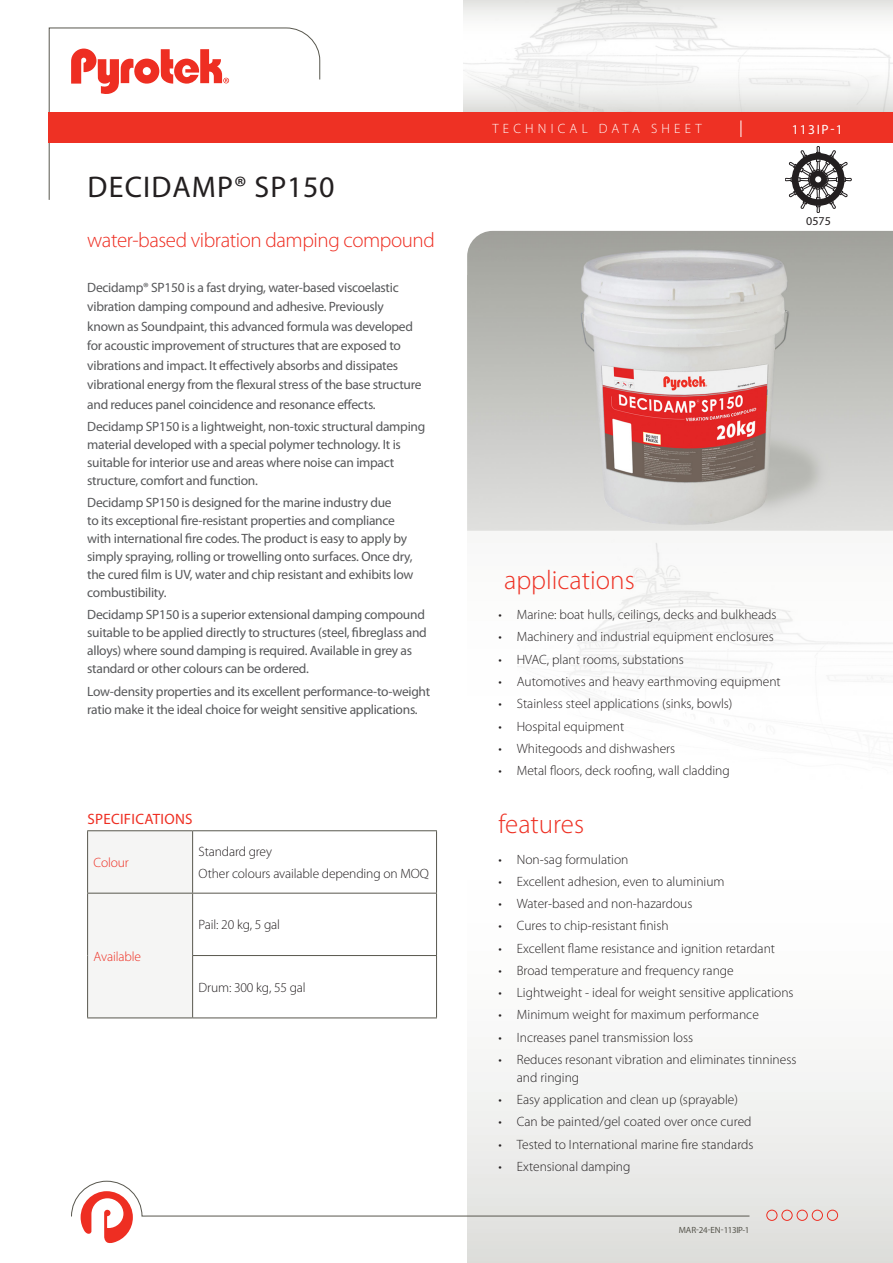
<style>
.page{position:relative;width:893px;height:1263px;background:#fff}
.page>*{position:absolute;margin:0;border:0;box-sizing:border-box;transform-origin:0 0}
.Data_sheet_head{font:30px "Myriad Pro";letter-spacing:.04em;color:#231f20}
.t1{font:300 27px "Myriad Pro";color:#ee3124}
.Body_Text{font:300 21px "Myriad Pro";letter-spacing:-.02em;color:#ee2e22}
.Subhead_Body_text{font:15px "Myriad Pro";letter-spacing:.02em;color:#ee2e22}
.Body_Text-2{font:13.5px/18px "Myriad Pro";letter-spacing:-.02em;color:#57585a}
.Chart{font:300 13.5px/18px "Myriad Pro";color:#231f20}
.t2{font:300 13.5px "Myriad Pro";letter-spacing:.31em;color:#fff}
.Chart_Head_red{font:300 13.5px "Myriad Pro";letter-spacing:-.01em;color:#ee2e22}
.t3{font:13.5px "Myriad Pro";letter-spacing:.105em;color:#fff}
.t4{font:12px "Myriad Pro";color:#231f20}
.t5{font:9px "Myriad Pro";letter-spacing:-.03em;color:#58574e}
</style>
<div class="page">
<svg style="left:467px;top:1060px;width:426px;height:203px"></svg>
<img style="left:517px;top:542px;width:376px;height:154px">
<img style="left:464px;top:0;width:429px;height:112px">
<svg style="left:48px;top:27px;width:272px;height:173px"></svg>
<svg style="left:71px;top:49px;width:158px;height:46px"></svg>
<div style="left:49px;top:112px;width:844px;height:31px;background:#ee3124"></div>
<svg style="left:740px;top:120px;width:1px;height:17px"></svg>
<svg style="left:71px;top:1180px;width:679px;height:63px"></svg>
<div style="left:782px;top:1210px;width:10px;height:11px;border:1px solid #ee2e22;border-radius:50%"></div>
<div style="left:797px;top:1210px;width:11px;height:11px;border:1px solid #ee2e22;border-radius:50%"></div>
<div style="left:812px;top:1210px;width:11px;height:11px;border:1px solid #ee2e22;border-radius:50%"></div>
<div style="left:827px;top:1210px;width:11px;height:11px;border:1px solid #ee2e22;border-radius:50%"></div>
<div style="left:766px;top:1210px;width:11px;height:11px;border:1px solid #ee2e22;border-radius:50%"></div>
<div style="left:88px;top:831px;width:104px;height:186px;background:#f5f5f4"></div>
<hr style="left:192px;top:831px;width:1px;height:62px;background:#58574e">
<hr style="left:192px;top:893px;width:1px;height:62px;background:#58574e">
<hr style="left:192px;top:956px;width:1px;height:61px;background:#58574e">
<hr style="left:87px;top:893px;width:106px;height:1px;background:#58574e">
<hr style="left:193px;top:893px;width:244px;height:1px;background:#58574e">
<hr style="left:192px;top:955px;width:245px;height:1px;background:#58574e">
<hr style="left:87px;top:1017px;width:106px;height:1px;background:#58574e">
<hr style="left:193px;top:1017px;width:244px;height:1px;background:#58574e">
<hr style="left:87px;top:830px;width:106px;height:1px;background:#58574e">
<hr style="left:87px;top:831px;width:1px;height:62px;background:#58574e">
<hr style="left:193px;top:830px;width:244px;height:1px;background:#58574e">
<hr style="left:436px;top:831px;width:1px;height:62px;background:#58574e">
<hr style="left:87px;top:893px;width:1px;height:62px;background:#58574e">
<hr style="left:87px;top:955px;width:1px;height:62px;background:#58574e">
<hr style="left:436px;top:893px;width:1px;height:62px;background:#58574e">
<hr style="left:436px;top:956px;width:1px;height:61px;background:#58574e">
<img style="left:467px;top:231px;width:426px;height:300px">
<svg style="left:785px;top:146px;width:66px;height:67px"></svg>
<p class="Data_sheet_head" style="left:88px;top:168px;width:249px">DECIDAMP® SP150</p>
<p class="Body_Text" style="left:87px;top:227px;width:349px">water-based vibration damping compound</p>
<p class="Body_Text-2" style="left:87px;top:277px;width:336px;line-height:19.5px">Decidamp® SP150 is a fast drying, water-based viscoelastic vibration damping compound and adhesive. Previously known as Soundpaint, this advanced formula was developed for acoustic improvement of structures that are exposed to vibrations and impact. It effectively absorbs and dissipates vibrational energy from the flexural stress of the base structure and reduces panel coincidence and resonance effects.</p>
<p class="Body_Text-2" style="left:87px;top:417px;width:340px">Decidamp SP150 is a lightweight, non-toxic structural damping material developed with a special polymer technology. It is suitable for interior use and areas where noise can impact structure, comfort and function.</p>
<p class="Body_Text-2" style="left:87px;top:493px;width:328px">Decidamp SP150 is designed for the marine industry due<br>to its exceptional fire-resistant properties and compliance with international fire codes. The product is easy to apply by simply spraying, rolling or trowelling onto surfaces. Once dry, the cured film is UV, water and chip resistant and exhibits low combustibility.</p>
<p class="Body_Text-2" style="left:87px;top:606px;width:341px">Decidamp SP150 is a superior extensional damping compound suitable to be applied directly to structures (steel, fibreglass and alloys) where sound damping is required. Available in grey as standard or other colours can be ordered.</p>
<p class="Body_Text-2" style="left:87px;top:682px;width:345px">Low-density properties and its excellent performance-to-weight ratio make it the ideal choice for weight sensitive applications.</p>
<p class="Subhead_Body_text" style="left:87px;top:810px;width:107px">SPECIFICATIONS</p>
<p class="Chart_Head_red" style="left:94px;top:854px;width:37px">Colour</p>
<p class="Chart" style="left:199px;top:842px;width:75px">Standard grey</p>
<p class="Chart" style="left:199px;top:864px;width:232px">Other colours available depending on MOQ</p>
<p class="Chart_Head_red" style="left:94px;top:948px;width:49px">Available</p>
<p class="Chart" style="left:199px;top:916px;width:83px">Pail: 20 kg, 5 gal</p>
<p class="Chart" style="left:199px;top:978px;width:109px">Drum: 300 kg, 55 gal</p>
<p class="t2" style="left:492px;top:120px;width:211px">TECHNICAL DATA SHEET</p>
<p class="t3" style="left:792px;top:122px;width:53px">113IP-1</p>
<p class="t4" style="left:806px;top:214px;width:26px">0575</p>
<p class="t1" style="left:504px;top:564px;width:132px">applications</p>
<p class="Chart" style="left:499px;top:606px;width:280px">• Marine: boat hulls, ceilings, decks and bulkheads</p>
<p class="Chart" style="left:499px;top:628px;width:277px">• Machinery and industrial equipment enclosures</p>
<p class="Chart" style="left:499px;top:650px;width:187px">• HVAC, plant rooms, substations</p>
<p class="Chart" style="left:499px;top:672px;width:284px">• Automotives and heavy earthmoving equipment</p>
<p class="Chart" style="left:499px;top:695px;width:235px">• Stainless steel applications (sinks, bowls)</p>
<p class="Chart" style="left:499px;top:717px;width:127px">• Hospital equipment</p>
<p class="Chart" style="left:499px;top:739px;width:178px">• Whitegoods and dishwashers</p>
<p class="Chart" style="left:499px;top:761px;width:233px">• Metal floors, deck roofing, wall cladding</p>
<p class="t1" style="left:499px;top:808px;width:87px">features</p>
<p class="Chart" style="left:499px;top:850px;width:131px">• Non-sag formulation</p>
<p class="Chart" style="left:499px;top:872px;width:228px">• Excellent adhesion, even to aluminium</p>
<p class="Chart" style="left:499px;top:894px;width:195px">• Water-based and non-hazardous</p>
<p class="Chart" style="left:499px;top:917px;width:172px">• Cures to chip-resistant finish</p>
<p class="Chart" style="left:499px;top:939px;width:278px">• Excellent flame resistance and ignition retardant</p>
<p class="Chart" style="left:499px;top:961px;width:237px">• Broad temperature and frequency range</p>
<p class="Chart" style="left:499px;top:983px;width:297px">• Lightweight - ideal for weight sensitive applications</p>
<p class="Chart" style="left:499px;top:1006px;width:262px">• Minimum weight for maximum performance</p>
<p class="Chart" style="left:499px;top:1028px;width:196px">• Increases panel transmission loss</p>
<p class="Chart" style="left:517px;top:1050px;width:281px;text-indent:-18px">• Reduces resonant vibration and eliminates tinniness and ringing</p>
<p class="Chart" style="left:499px;top:1090px;width:241px">• Easy application and clean up (sprayable)</p>
<p class="Chart" style="left:499px;top:1113px;width:254px">• Can be painted/gel coated over once cured</p>
<p class="Chart" style="left:499px;top:1135px;width:257px">• Tested to International marine fire standards</p>
<p class="Chart" style="left:499px;top:1157px;width:133px">• Extensional damping</p>
<p class="t5" style="left:679px;top:1224px;width:72px">Mar-24-EN-113IP-1</p>
</div>
